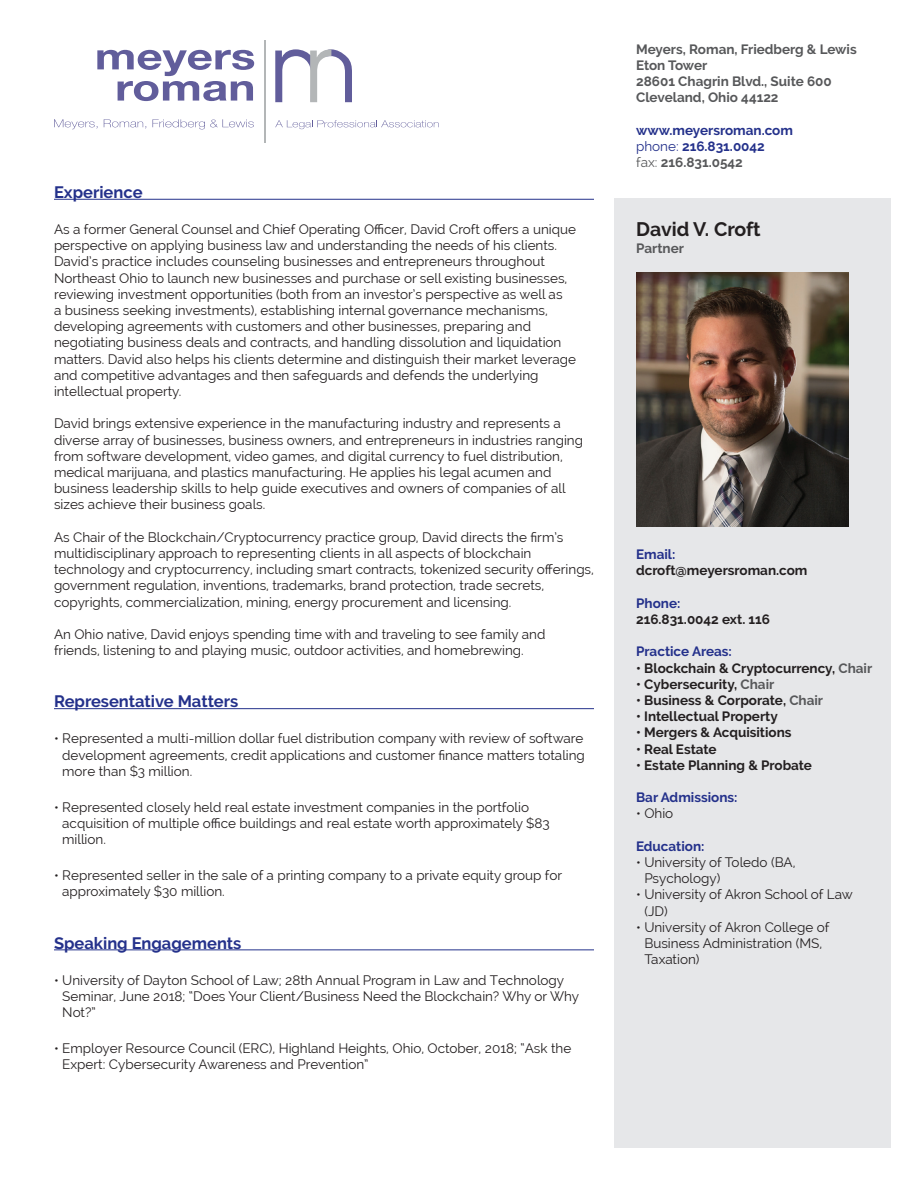
<style>
.page{position:relative;width:918px;height:1188px;background:#fff}
.page>*{position:absolute;margin:0;border:0;box-sizing:border-box;transform-origin:0 0}
.t1{font:700 19.5px "Raleway";color:#231f20}
.t2{font:700 16.5px "Raleway";color:#24318b}
.t3{font:13.5px/16.2px "Raleway";color:#231f20}
.t4{font:700 13.5px "Raleway";color:#231f20}
.t5{font:700 13.5px/16.2px "Raleway";color:#24318b}
.t6{font:700 13.5px/16.2px "Raleway";color:#57585a}
.s1{font-weight:400}
.s2{font-weight:400;color:#57585a}
.s3{color:#57585a}
</style>
<div class="page">
<svg style="left:275px;top:49px;width:77px;height:53px"></svg>
<svg style="left:97px;top:50px;width:157px;height:51px"></svg>
<svg style="left:54px;top:119px;width:44px;height:10px"></svg>
<svg style="left:104px;top:119px;width:42px;height:10px"></svg>
<svg style="left:153px;top:119px;width:101px;height:10px"></svg>
<svg style="left:275px;top:120px;width:164px;height:9px"></svg>
<hr style="left:264px;top:41px;width:2px;height:102px;background:#b3b6b7">
<hr style="left:54px;top:199px;width:540px;height:1px;background:#24318b">
<hr style="left:54px;top:708px;width:540px;height:1px;background:#24318b">
<hr style="left:54px;top:949px;width:540px;height:1px;background:#24318b">
<div style="left:615px;top:198px;width:276px;height:950px;background:#e6e7e9"></div>
<img style="left:636px;top:272px;width:212px;height:255px">
<p class="t2" style="left:54px;top:183px;width:90px">Experience</p>
<p class="t3" style="left:54px;top:221px;width:524px">As a former General Counsel and Chief Operating Officer, David Croft offers a unique perspective on applying business law and understanding the needs of his clients.<br>David’s practice includes counseling businesses and entrepreneurs throughout Northeast Ohio to launch new businesses and purchase or sell existing businesses, reviewing investment opportunities (both from an investor’s perspective as well as<br>a business seeking investments), establishing internal governance mechanisms, developing agreements with customers and other businesses, preparing and negotiating business deals and contracts, and handling dissolution and liquidation matters. David also helps his clients determine and distinguish their market leverage and competitive advantages and then safeguards and defends the underlying intellectual property.</p>
<p class="t3" style="left:54px;top:416px;width:531px">David brings extensive experience in the manufacturing industry and represents a diverse array of businesses, business owners, and entrepreneurs in industries ranging from software development, video games, and digital currency to fuel distribution, medical marijuana, and plastics manufacturing. He applies his legal acumen and business leadership skills to help guide executives and owners of companies of all sizes achieve their business goals.</p>
<p class="t3" style="left:54px;top:529px;width:542px">As Chair of the Blockchain/Cryptocurrency practice group, David directs the firm’s multidisciplinary approach to representing clients in all aspects of blockchain technology and cryptocurrency, including smart contracts, tokenized security offerings, government regulation, inventions, trademarks, brand protection, trade secrets, copyrights, commercialization, mining, energy procurement and licensing.</p>
<p class="t3" style="left:54px;top:626px;width:493px">An Ohio native, David enjoys spending time with and traveling to see family and friends, listening to and playing music, outdoor activities, and homebrewing.</p>
<p class="t2" style="left:54px;top:692px;width:186px">Representative Matters</p>
<p class="t3" style="left:62px;top:731px;width:524px;text-align:justify;text-indent:-8px">• Represented a multi-million dollar fuel distribution company with review of software development agreements, credit applications and customer finance matters totaling more than $3 million.</p>
<p class="t3" style="left:62px;top:799px;width:489px;text-indent:-8px">• Represented closely held real estate investment companies in the portfolio acquisition of multiple office buildings and real estate worth approximately $83 million.</p>
<p class="t3" style="left:62px;top:867px;width:502px;text-indent:-8px">• Represented seller in the sale of a printing company to a private equity group for approximately $30 million.</p>
<p class="t2" style="left:54px;top:933px;width:189px">Speaking Engagements</p>
<p class="t3" style="left:62px;top:972px;width:518px;text-indent:-8px">• University of Dayton School of Law; 28th Annual Program in Law and Technology<br>Seminar, June 2018; “Does Your Client/Business Need the Blockchain? Why or Why<br>Not?”</p>
<p class="t3" style="left:62px;top:1040px;width:511px;text-indent:-8px">• Employer Resource Council (ERC), Highland Heights, Ohio, October, 2018; “Ask the<br>Expert: Cybersecurity Awareness and Prevention”</p>
<p class="t6" style="left:636px;top:41px;width:222px">Meyers, Roman, Friedberg &amp; Lewis<br>Eton Tower<br>28601 Chagrin Blvd., Suite 600<br>Cleveland, Ohio 44122</p>
<p class="t5" style="left:636px;top:122px;width:158px">www.meyersroman.com <span class="s1">phone:</span> 216.831.0042<br><span class="s2">fax:</span> <span class="s3">216.831.0542</span></p>
<h1 class="t1" style="left:636px;top:218px;width:126px">David V. Croft</h1>
<p class="t6" style="left:636px;top:240px;width:49px">Partner</p>
<p class="t5" style="left:636px;top:546px;width:41px">Email:</p>
<p class="t4" style="left:636px;top:563px;width:173px">dcroft@meyersroman.com</p>
<p class="t5" style="left:636px;top:595px;width:46px">Phone:</p>
<p class="t4" style="left:636px;top:612px;width:136px">216.831.0042 ext. 116</p>
<p class="t5" style="left:636px;top:644px;width:97px">Practice Areas:</p>
<p class="t4" style="left:636px;top:660px;width:238px">• Blockchain &amp; Cryptocurrency, <span class="s3">Chair</span></p>
<p class="t4" style="left:636px;top:676px;width:140px">• Cybersecurity, <span class="s3">Chair</span></p>
<p class="t4" style="left:636px;top:693px;width:189px">• Business &amp; Corporate, <span class="s3">Chair</span></p>
<p class="t4" style="left:636px;top:709px;width:143px">• Intellectual Property</p>
<p class="t4" style="left:636px;top:725px;width:157px">• Mergers &amp; Acquisitions</p>
<p class="t4" style="left:636px;top:741px;width:82px">• Real Estate</p>
<p class="t4" style="left:636px;top:757px;width:177px">• Estate Planning &amp; Probate</p>
<p class="t5" style="left:636px;top:789px;width:103px">Bar Admissions:</p>
<p class="t3" style="left:636px;top:805px;width:39px">• Ohio</p>
<p class="t5" style="left:636px;top:838px;width:70px">Education:</p>
<p class="t3" style="left:644px;top:854px;width:153px;text-indent:-8px">• University of Toledo (BA,<br>Psychology)</p>
<p class="t3" style="left:644px;top:886px;width:210px;text-indent:-8px">• University of Akron School of Law (JD)</p>
<p class="t3" style="left:644px;top:919px;width:187px;text-indent:-8px">• University of Akron College of<br>Business Administration (MS,<br>Taxation)</p>
</div>
